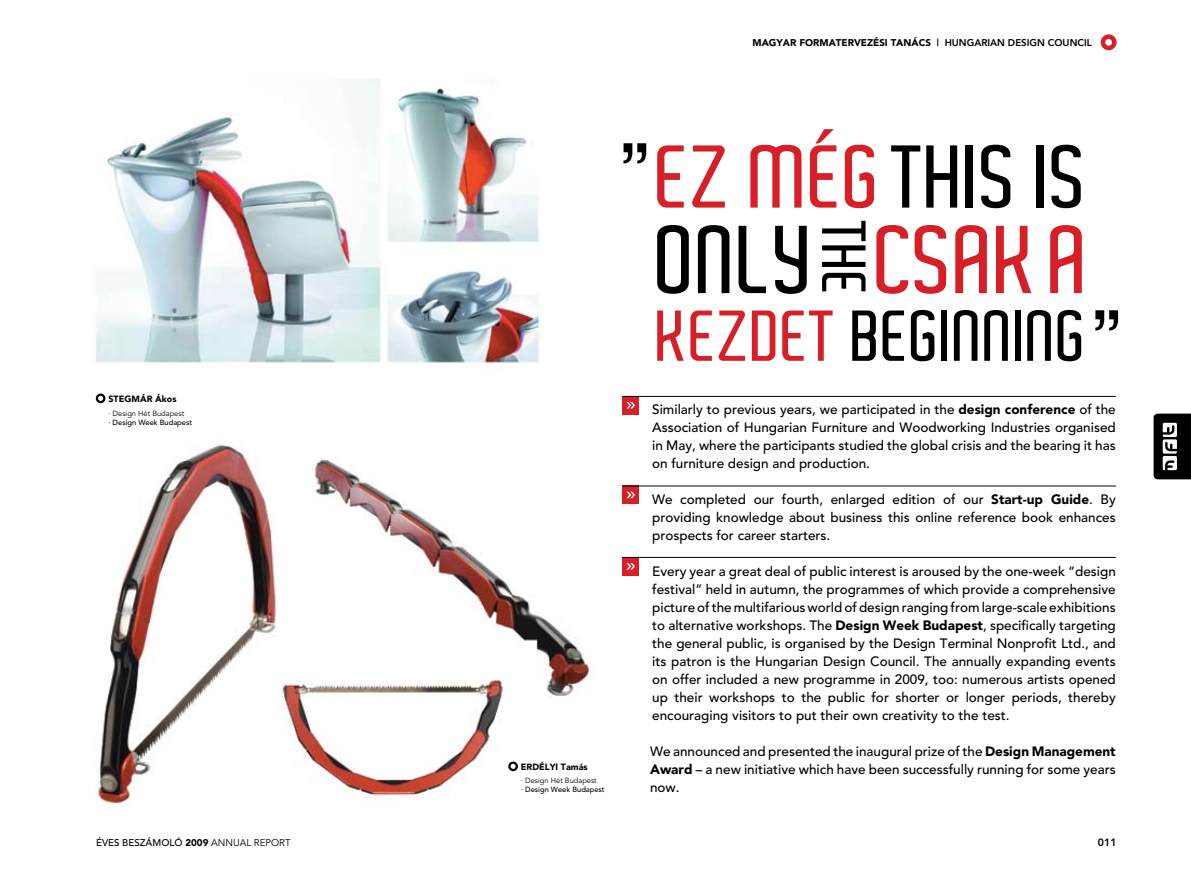
<style>
.page{position:relative;width:1191px;height:893px;background:#fff}
.page>*{position:absolute;margin:0;border:0;box-sizing:border-box;transform-origin:0 0}
.t1{font:600 102.6px "Aldo";color:#000}
.t2{font:600 92.85px "Aldo";color:#d61f26}
.t3{font:600 85.8px "Aldo";color:#000}
.t4{font:600 69.3px "Aldo";color:#000}
.t5{font:600 60px "Aldo";color:#000}
.t6{font:500 13.5px/18px "Avenir";color:#000;text-align:justify}
.t7{font:800 10.5px "Avenir";color:#000}
.t8{font:500 9.75px "Avenir";color:#000}
.t9{font:900 9.75px "Avenir";color:#000}
.t10{font:800 9.75px "Avenir";color:#000}
.t11{font:900 9px "Avenir";color:#000}
.t12{font:500 7.5px "Avenir";color:#000}
.t13{font:7.5px "Avenir";color:#000}
.s1{color:#d61f26}
.s2{color:#000}
.s3{font-weight:900}
.s4{font-weight:400}
</style>
<div class="page">
<div style="left:1100px;top:34px;width:16px;height:16px;border:4px solid #d61f26;border-radius:50%"></div>
<svg style="left:1153px;top:414px;width:38px;height:65px;background:#323232"></svg>
<img style="left:97px;top:440px;width:493px;height:368px">
<div style="left:622px;top:396px;width:17px;height:18px;background:#d61f26"></div>
<svg style="left:626px;top:402px;width:9px;height:7px"></svg>
<hr style="left:622px;top:396px;width:493px;height:1px;background:#000">
<div style="left:622px;top:486px;width:17px;height:18px;background:#d61f26"></div>
<svg style="left:626px;top:492px;width:9px;height:6px"></svg>
<hr style="left:622px;top:486px;width:493px;height:1px;background:#000">
<div style="left:622px;top:557px;width:17px;height:18px;background:#d61f26"></div>
<svg style="left:626px;top:563px;width:9px;height:7px"></svg>
<hr style="left:622px;top:557px;width:493px;height:1px;background:#000">
<img style="left:95px;top:79px;width:447px;height:318px">
<div style="left:96px;top:394px;width:9px;height:9px;border:2px solid #000;border-radius:50%"></div>
<div style="left:508px;top:761px;width:10px;height:10px;border:2px solid #000;border-radius:50%"></div>
<p class="t11" style="left:108px;top:394px;width:13px">Stegmár</p>
<p class="t11" style="left:155px;top:394px;width:23px">Ákos</p>
<p class="t13" style="left:108px;top:409px;width:77px">· Design Hét Budapest</p>
<p class="t12" style="left:108px;top:418px;width:85px">· Design Week Budapest</p>
<p class="t9" style="left:752px;top:37px;width:9px">magyar</p>
<p class="t9" style="left:799px;top:37px;width:8px">formatervezési</p>
<p class="t9" style="left:890px;top:37px;width:8px">tanács</p>
<p class="t10" style="left:936px;top:37px;width:157px">| HUNGARIAN DESIGN COUNCIL</p>
<p class="t11" style="left:521px;top:762px;width:12px">Erdélyi</p>
<p class="t11" style="left:561px;top:762px;width:28px">Tamás</p>
<p class="t13" style="left:521px;top:777px;width:77px">· Design Hét Budapest</p>
<p class="t12" style="left:521px;top:785px;width:85px">· Design Week Budapest</p>
<h1 class="t1" style="left:646px;top:179px;width:34px;rotate:-180deg">“</h1>
<h3 class="t3" style="left:657px;top:128px;width:402px"><span class="s1">EZ MÉG</span>THIS IS</h3>
<h2 class="t2" style="left:657px;top:206px;width:435px"><span class="s2">ONLY</span> CSAKA</h2>
<h3 class="t5" style="left:878px;top:222px;width:71px;rotate:90deg">THE</h3>
<h3 class="t4" style="left:657px;top:296px;width:307px"><span class="s1">KEZDET</span> BEGINNIN</h3>
<h3 class="t4" style="left:1057px;top:296px;width:32px">G</h3>
<h1 class="t1" style="left:1118px;top:346px;width:34px;rotate:-180deg">“</h1>
<p class="t6" style="left:652px;top:401px;width:465px">Similarly to previous years, we participated in the <span class="s3">design conference</span> of the Association of Hungarian Furniture and Woodworking Industries organised in May, where the participants studied the global crisis and the bearing it has on furniture design and production.</p>
<p class="t6" style="left:652px;top:491px;width:465px">We completed our fourth, enlarged edition of our <span class="s3">Start-up Guide</span>. By providing knowledge about business this online reference book enhances prospects for career starters.</p>
<p class="t6" style="left:652px;top:563px;width:465px">Every year a great deal of public interest is aroused by the one-week “design festival” held in autumn, the programmes of which provide a comprehensive picture of the multifarious world of design ranging from large-scale exhibitions to alternative workshops. The <span class="s3">Design Week Budapest</span>, specifically targeting the general public, is organised by the Design Terminal Nonprofit Ltd., and its patron is the Hungarian Design Council. The annually expanding events on offer included a new programme in 2009, too: numerous artists opened up their workshops to the public for shorter or longer periods, thereby encouraging visitors to put their own creativity to the test.</p>
<p class="t6" style="left:650px;top:743px;width:467px">We announced and presented the inaugural prize of the <span class="s3">Design Management Award</span> – a new initiative which have been successfully running for some years now.</p>
<p class="t8" style="left:96px;top:837px;width:196px">ÉVES BESZÁMOLÓ <span class="s3">2009</span> <span class="s4">ANNUAL REPORT</span></p>
<p class="t7" style="left:1097px;top:836px;width:20px">011</p>
</div>
